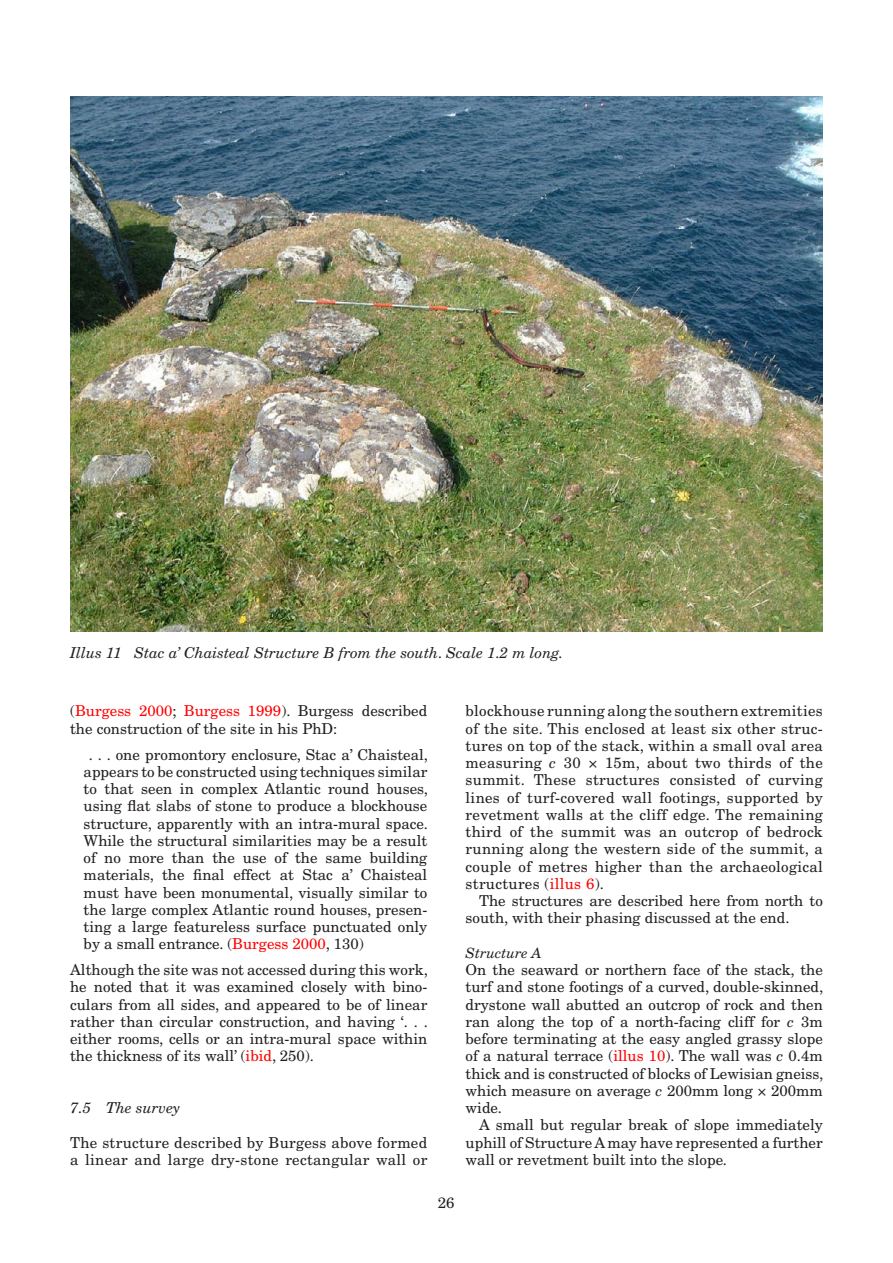
<style>
.page{position:relative;width:893px;height:1263px;background:#fff}
.page>*{position:absolute;margin:0;border:0;box-sizing:border-box;transform-origin:0 0}
.t1{font:15px/17.2px "New Century Schlbk";color:#231f20;text-align:justify}
.t2{font:15px/17.2px "New Century Schlbk";letter-spacing:.02em;color:#231f20}
.t3{font:italic 15px "New Century Schlbk";color:#231f20}
.t4{font:italic 14.25px "New Century Schlbk";color:#231f20}
.s1{color:#f00}
.s2{font-style:italic}
</style>
<div class="page">
<img style="left:70px;top:96px;width:753px;height:535px">
<p class="t3" style="left:70px;top:643px;width:492px">Illus 11 Stac a’ Chaisteal Structure B from the south. Scale 1.2 m long.</p>
<p class="t1" style="left:70px;top:702px;width:359px">(<span class="s1">Burgess 2000</span>; <span class="s1">Burgess 1999</span>). Burgess described the construction of the site in his PhD:</p>
<p class="t1" style="left:84px;top:745px;width:346px;text-indent:5px">. . . one promontory enclosure, Stac a’ Chaisteal, appears to be constructed using techniques similar to that seen in complex Atlantic round houses, using flat slabs of stone to produce a blockhouse structure, apparently with an intra-mural space.<br>While the structural similarities may be a result of no more than the use of the same building materials, the final effect at Stac a’ Chaisteal must have been monumental, visually similar to the large complex Atlantic round houses, presen&shy;ting a large featureless surface punctuated only by a small entrance. (<span class="s1">Burgess 2000</span>, 130)</p>
<p class="t1" style="left:70px;top:961px;width:359px">Although the site was not accessed during this work, he noted that it was examined closely with bino&shy;culars from all sides, and appeared to be of linear rather than circular construction, and having ‘. . . either rooms, cells or an intra-mural space within the thickness of its wall’ (<span class="s1">ibid</span>, 250).</p>
<p class="t3" style="left:70px;top:1099px;width:112px">7.5 The survey</p>
<p class="t2" style="left:70px;top:1133px;width:359px">The structure described by Burgess above formed a linear and large dry-stone rectangular wall or</p>
<p class="t1" style="left:466px;top:702px;width:359px">blockhouse running along the southern extremities of the site. This enclosed at least six other struc&shy;tures on top of the stack, within a small oval area measuring <span class="s2">c</span> 30 × 15m, about two thirds of the summit. These structures consisted of curving lines of turf-covered wall footings, supported by revetment walls at the cliff edge. The remaining third of the summit was an outcrop of bedrock running along the western side of the summit, a couple of metres higher than the archaeological structures (<span class="s1">illus 6</span>).</p>
<p class="t1" style="left:466px;top:892px;width:359px;text-indent:13px">The structures are described here from north to south, with their phasing discussed at the end.</p>
<p class="t4" style="left:466px;top:944px;width:77px">Structure A</p>
<p class="t1" style="left:466px;top:961px;width:359px">On the seaward or northern face of the stack, the turf and stone footings of a curved, double-skinned, drystone wall abutted an outcrop of rock and then ran along the top of a north-facing cliff for <span class="s2">c</span> 3m before terminating at the easy angled grassy slope of a natural terrace (<span class="s1">illus 10</span>). The wall was <span class="s2">c</span> 0.4m thick and is constructed of blocks of Lewisian gneiss, which measure on average <span class="s2">c</span> 200mm long × 200mm wide.</p>
<p class="t1" style="left:466px;top:1116px;width:359px;text-indent:14px">A small but regular break of slope immediately uphill of Structure A may have represented a further wall or revetment built into the slope.</p>
<p class="t1" style="left:438px;top:1194px;width:18px">26</p>
</div>
